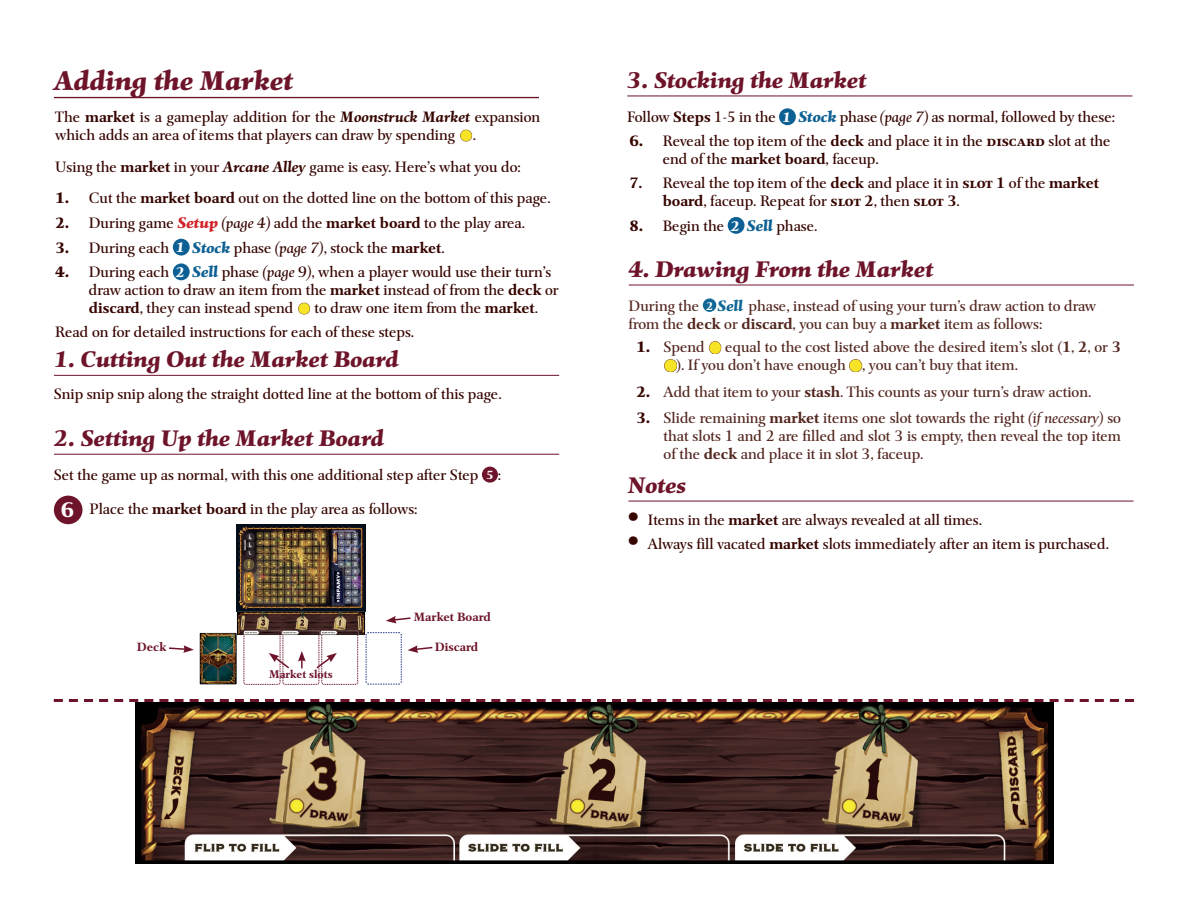
<style>
.page{position:relative;width:1188px;height:918px;background:#fff}
.page>*{position:absolute;margin:0;border:0;box-sizing:border-box;transform-origin:0 0}
.t1{font:27px "Mentor Black Italic Os F";color:#6e142a}
.t2{font:italic 900 22.5px "Mentor";color:#6e142a}
.t3{font:900 21px "Mentor";color:#fff}
.t4{font:15px/18px "Mentor";color:#360500}
.t5{font:15px/18px "Mentor Std";color:#532720}
.t6{font:700 12px "Mentor";color:#6e142a}
.t7{font:900 11.7px "Mentor";color:#fff}
.t8{font:700 11.1px "Mentor";color:#6e142a}
.t9{font:italic 900 10.95px "Mentor";color:#fff}
.s1{font-weight:700}
.s2{font-weight:700;font-style:italic}
.s3{font-weight:900}
.s4{font-weight:900;font-style:italic;font-size:15.3px;color:#d1232a}
.s5{font-style:italic}
.s6{font-weight:900;font-style:italic;font-size:13.8px;color:#fff}
.s7{font-weight:900;font-style:italic;font-size:15.3px;color:#0d6094}
.s8{font-family:"Mentor Bold SC"}
.s9{font-family:"Mentor";font-weight:900;font-style:italic;color:#0e6795}
.s10{font-family:"Mentor";font-weight:900;color:#360500}
.s11{font-weight:900;font-size:33px}
</style>
<div class="page">
<hr style="left:54px;top:97px;width:485px;height:1px;background:#6e142a">
<img style="left:460px;top:129px;width:13px;height:13px">
<img style="left:236px;top:524px;width:130px;height:112px">
<hr style="left:54px;top:375px;width:505px;height:1px;background:#6e142a">
<div style="left:173px;top:239px;width:17px;height:17px;background:#0d6094;border-radius:50%"></div>
<div style="left:173px;top:263px;width:17px;height:17px;background:#0d6094;border-radius:50%"></div>
<img style="left:298px;top:302px;width:13px;height:13px">
<hr style="left:54px;top:454px;width:505px;height:1px;background:#6e142a">
<div style="left:54px;top:496px;width:29px;height:28px;background:#6e142a;border-radius:50%"></div>
<div style="left:482px;top:467px;width:16px;height:16px;background:#6e142a;border-radius:50%"></div>
<svg style="left:366px;top:632px;width:36px;height:53px"></svg>
<img style="left:199px;top:632px;width:37px;height:53px">
<svg style="left:169px;top:645px;width:25px;height:8px"></svg>
<svg style="left:408px;top:645px;width:25px;height:8px"></svg>
<svg style="left:244px;top:632px;width:114px;height:53px"></svg>
<svg style="left:386px;top:616px;width:25px;height:7px"></svg>
<img style="left:135px;top:702px;width:918px;height:162px">
<svg style="left:54px;top:699px;width:1080px;height:3px"></svg>
<hr style="left:627px;top:96px;width:506px;height:1px;background:#6e142a">
<div style="left:779px;top:108px;width:17px;height:17px;background:#0d6094;border-radius:50%"></div>
<div style="left:728px;top:217px;width:17px;height:17px;background:#0d6094;border-radius:50%"></div>
<hr style="left:629px;top:285px;width:505px;height:1px;background:#6e142a">
<div style="left:703px;top:298px;width:13px;height:14px;background:#0e6795;border-radius:50%"></div>
<hr style="left:628px;top:501px;width:506px;height:1px;background:#6e142a">
<svg style="left:709px;top:341px;width:12px;height:13px"></svg>
<svg style="left:664px;top:359px;width:12px;height:13px"></svg>
<svg style="left:849px;top:359px;width:13px;height:13px"></svg>
<p class="t1" style="left:54px;top:63px;width:241px">Adding the Market</p>
<p class="t4" style="left:55px;top:108px;width:487px">The <span class="s1">market</span> is a gameplay addition for the <span class="s2">Moonstruck Market</span> expansion which adds an area of items that players can draw by spending .</p>
<p class="t4" style="left:55px;top:157px;width:467px">Using the <span class="s1">market</span> in your <span class="s2">Arcane Alley</span> game is easy. Here’s what you do:</p>
<p class="t4" style="left:56px;top:188px;width:497px"><span class="s3">1.</span> Cut the <span class="s1">market board</span> out on the dotted line on the bottom of this page.</p>
<p class="t4" style="left:56px;top:213px;width:471px"><span class="s3">2.</span> During game <span class="s4">Setup</span> <span class="s5">(page 4)</span> add the <span class="s1">market board</span> to the play area.</p>
<p class="t4" style="left:56px;top:238px;width:131px"><span class="s3">3.</span> During each <span class="s6">1</span></p>
<p class="t4" style="left:192px;top:238px;width:254px"><span class="s7">Stock</span> phase <span class="s5">(page 7)</span>, stock the <span class="s1">market</span>.</p>
<p class="t4" style="left:56px;top:263px;width:131px"><span class="s3">4.</span> During each <span class="s6">2</span></p>
<p class="t4" style="left:192px;top:263px;width:361px"><span class="s7">Sell</span> phase <span class="s5">(page 9)</span>, when a player would use their turn’s</p>
<p class="t4" style="left:89px;top:281px;width:472px">draw action to draw an item from the <span class="s1">market</span> instead of from the <span class="s1">deck</span> or <span class="s1">discard</span>, they can instead spend</p>
<p class="t4" style="left:315px;top:299px;width:225px">to draw one item from the <span class="s1">market</span>.</p>
<p class="t4" style="left:55px;top:323px;width:360px">Read on for detailed instructions for each of these steps.</p>
<p class="t2" style="left:54px;top:344px;width:346px">1. Cutting Out the Market Board</p>
<p class="t4" style="left:54px;top:385px;width:449px">Snip snip snip along the straight dotted line at the bottom of this page.</p>
<p class="t2" style="left:54px;top:423px;width:332px">2. Setting Up the Market Board</p>
<p class="t4" style="left:54px;top:465px;width:426px">Set the game up as normal, with this one additional step after Step</p>
<p class="t7" style="left:487px;top:467px;width:9px">5</p>
<p class="t4" style="left:498px;top:465px;width:5px">:</p>
<p class="t3" style="left:61px;top:496px;width:15px">6</p>
<p class="t4" style="left:90px;top:500px;width:329px">Place the <span class="s1">market board</span> in the play area as follows:</p>
<p class="t6" style="left:414px;top:609px;width:78px">Market Board</p>
<p class="t6" style="left:137px;top:639px;width:31px">Deck</p>
<p class="t6" style="left:435px;top:639px;width:45px">Discard</p>
<p class="t8" style="left:269px;top:667px;width:65px">Market slots</p>
<p class="t2" style="left:627px;top:65px;width:241px">3. Stocking the Market</p>
<p class="t4" style="left:627px;top:108px;width:165px">Follow <span class="s1">Steps</span> 1-5 in the <span class="s6">1</span></p>
<p class="t4" style="left:798px;top:108px;width:318px"><span class="s7">Stock</span> phase <span class="s5">(page 7)</span> as normal, followed by these:</p>
<p class="t4" style="left:663px;top:131px;width:449px;text-indent:-33px"><span class="s3">6.</span> Reveal the top item of the <span class="s1">deck</span> and place it in the <span class="s8">discard</span> slot at the end of the <span class="s1">market board</span>, faceup.</p>
<p class="t4" style="left:663px;top:174px;width:438px;text-indent:-33px"><span class="s1">7.</span> Reveal the top item of the <span class="s1">deck</span> and place it in <span class="s8">slot</span> <span class="s1">1</span> of the <span class="s1">market board</span>, faceup. Repeat for <span class="s8">slot</span> <span class="s1">2</span>, then <span class="s8">slot</span> <span class="s1">3</span>.</p>
<p class="t4" style="left:629px;top:216px;width:112px"><span class="s3">8.</span> Begin the <span class="s6">2</span></p>
<p class="t4" style="left:747px;top:216px;width:72px"><span class="s7">Sell</span> phase.</p>
<p class="t2" style="left:629px;top:254px;width:306px">4. Drawing From the Market</p>
<p class="t5" style="left:629px;top:297px;width:72px">During the</p>
<p class="t9" style="left:706px;top:299px;width:9px">2</p>
<p class="t5" style="left:718px;top:297px;width:380px"><span class="s9">Sell</span> phase, instead of using your turn’s draw action to draw</p>
<p class="t5" style="left:629px;top:315px;width:415px">from the <span class="s1">deck</span> or <span class="s1">discard</span>, you can buy a <span class="s1">market</span> item as follows:</p>
<p class="t5" style="left:676px;top:338px;width:446px;text-indent:49px">equal to the cost listed above the desired item’s slot (<span class="s1">1</span>, <span class="s1">2</span>, or <span class="s1">3 </span>). If you don’t have enough , you can’t buy that item.</p>
<p class="t5" style="left:637px;top:382px;width:456px"><span class="s10">2.</span> Add that item to your <span class="s1">stash</span>. This counts as your turn’s draw action.</p>
<p class="t5" style="left:664px;top:409px;width:459px;text-align:justify;text-indent:-27px"><span class="s10">3.</span> Slide remaining <span class="s1">market</span> items one slot towards the right <span class="s5">(if necessary)</span> so that slots 1 and 2 are filled and slot 3 is empty, then reveal the top item of the <span class="s1">deck</span> and place it in slot 3, faceup.</p>
<p class="t5" style="left:637px;top:338px;width:70px"><span class="s10">1.</span> Spend</p>
<p class="t2" style="left:628px;top:470px;width:60px">Notes</p>
<p class="t4" style="left:628px;top:511px;width:356px"><span class="s11">•</span> Items in the <span class="s1">market</span> are always revealed at all times.</p>
<p class="t4" style="left:628px;top:534px;width:482px"><span class="s11">•</span> Always fill vacated <span class="s1">market</span> slots immediately after an item is purchased.</p>
</div>
